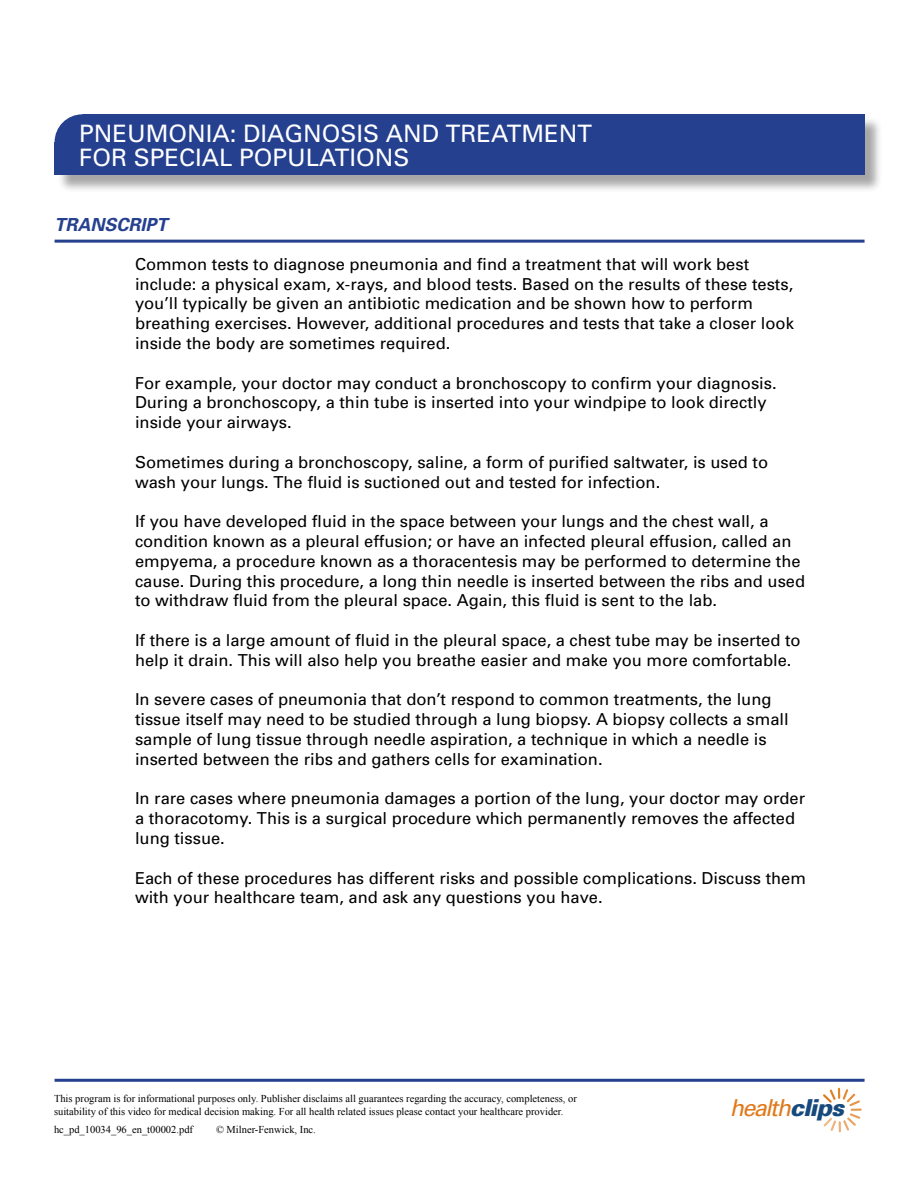
<style>
.page{position:relative;width:918px;height:1188px;background:#fff}
.page>*{position:absolute;margin:0;border:0;box-sizing:border-box;transform-origin:0 0}
.t1{font:24px/24px "Univers";color:#fff}
.t2{font:italic 23.4px "Univers";letter-spacing:-.06em;color:#df7a1c}
.t3{font:italic 700 18px "Univers";color:#25408f}
.t4{font:16.5px/19.8px "Univers";color:#000}
.t5{font:10.5px/12.6px "Times New Roman";color:#000}
.s1{font-weight:900;color:#174a7c}
</style>
<div class="page">
<hr style="left:55px;top:240px;width:810px;height:3px;background:#25408f">
<svg style="left:823px;top:1088px;width:39px;height:44px"></svg>
<hr style="left:55px;top:1079px;width:810px;height:3px;background:#25408f">
<div style="left:57px;top:117px;width:826px;height:76px;background:#000;opacity:.35"></div>
<div style="left:55px;top:114px;width:810px;height:61px;background:#25408f"></div>
<svg style="left:54px;top:114px;width:28px;height:28px"></svg>
<h1 class="t1" style="left:79px;top:121px;width:514px">PNEUMONIA: DIAGNOSIS AND TREATMENT<br>FOR SPECIAL POPULATIONS</h1>
<p class="t3" style="left:55px;top:213px;width:115px">TRANSCRIPT</p>
<p class="t4" style="left:135px;top:254px;width:660px">Common tests to diagnose pneumonia and find a treatment that will work best include: a physical exam, x-rays, and blood tests. Based on the results of these tests, you’ll typically be given an antibiotic medication and be shown how to perform breathing exercises. However, additional procedures and tests that take a closer look inside the body are sometimes required.</p>
<p class="t4" style="left:135px;top:373px;width:643px">For example, your doctor may conduct a bronchoscopy to confirm your diagnosis.<br>During a bronchoscopy, a thin tube is inserted into your windpipe to look directly inside your airways.</p>
<p class="t4" style="left:135px;top:452px;width:635px">Sometimes during a bronchoscopy, saline, a form of purified saltwater, is used to wash your lungs. The fluid is suctioned out and tested for infection.</p>
<p class="t4" style="left:135px;top:511px;width:672px">If you have developed fluid in the space between your lungs and the chest wall, a condition known as a pleural effusion; or have an infected pleural effusion, called an empyema, a procedure known as a thoracentesis may be performed to determine the cause. During this procedure, a long thin needle is inserted between the ribs and used to withdraw fluid from the pleural space. Again, this fluid is sent to the lab.</p>
<p class="t4" style="left:135px;top:630px;width:667px">If there is a large amount of fluid in the pleural space, a chest tube may be inserted to help it drain. This will also help you breathe easier and make you more comfortable.</p>
<p class="t4" style="left:135px;top:689px;width:655px">In severe cases of pneumonia that don’t respond to common treatments, the lung tissue itself may need to be studied through a lung biopsy. A biopsy collects a small sample of lung tissue through needle aspiration, a technique in which a needle is inserted between the ribs and gathers cells for examination.</p>
<p class="t4" style="left:135px;top:788px;width:672px">In rare cases where pneumonia damages a portion of the lung, your doctor may order a thoracotomy. This is a surgical procedure which permanently removes the affected lung tissue.</p>
<p class="t4" style="left:135px;top:868px;width:673px">Each of these procedures has different risks and possible complications. Discuss them with your healthcare team, and ask any questions you have.</p>
<p class="t5" style="left:54px;top:1092px;width:524px">This program is for informational purposes only. Publisher disclaims all guarantees regarding the accuracy, completeness, or suitability of this video for medical decision making. For all health related issues please contact your healthcare provider.</p>
<p class="t5" style="left:54px;top:1123px;width:141px">hc_pd_10034_96_en_t00002.pdf</p>
<p class="t5" style="left:216px;top:1123px;width:101px">© Milner-Fenwick, Inc.</p>
<h2 class="t2" style="left:730px;top:1093px;width:115px">health<span class="s1">clips</span></h2>
</div>
